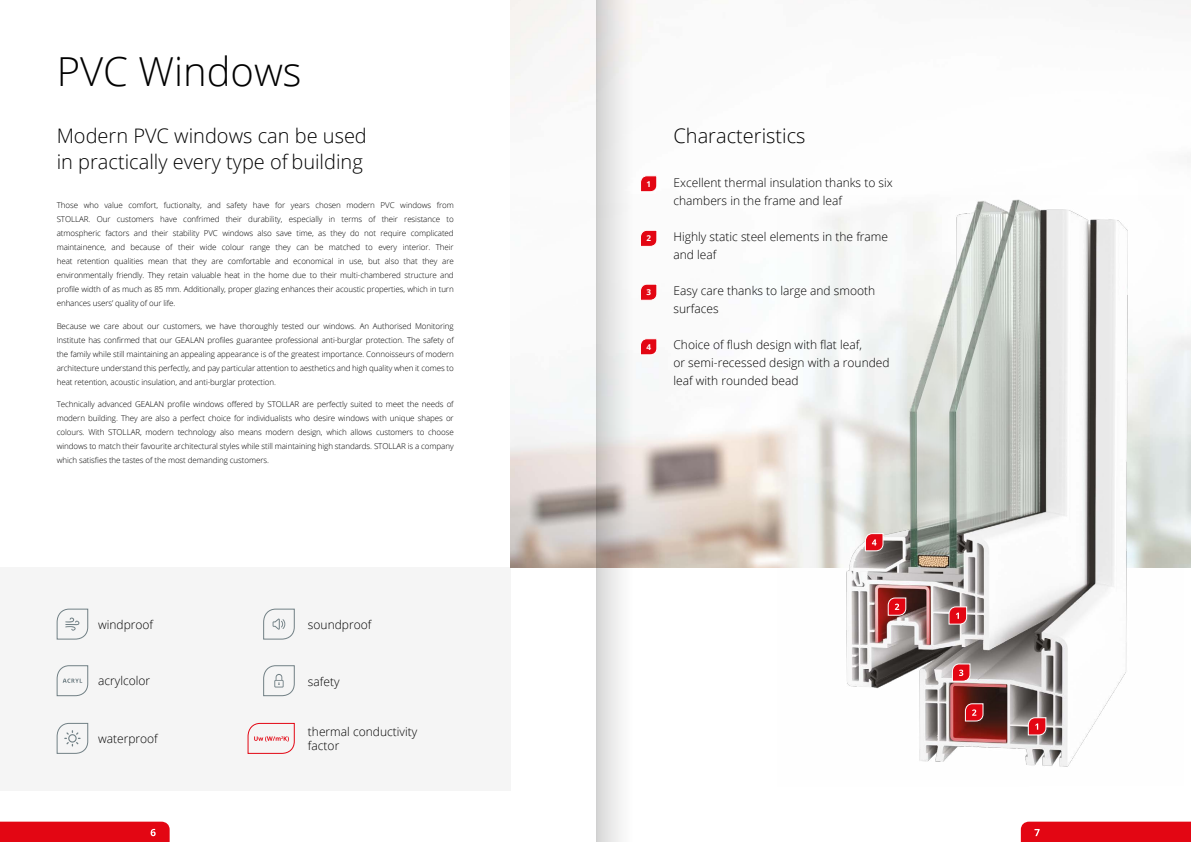
<style>
.page{position:relative;width:1191px;height:842px;background:#fff}
.page>*{position:absolute;margin:0;border:0;box-sizing:border-box;transform-origin:0 0}
.t1{font:300 40px "Open Sans";color:#000}
.t2{font:300 20px/26px "Open Sans";color:#000}
.t3{font:300 12px/18px "Open Sans";color:#000}
.t4{font:700 8.1px "Open Sans";color:#fff}
.t5{font:300 8px/14px "Open Sans";letter-spacing:-.01em;color:#000;text-align:justify}
.t6{font:700 8px "Open Sans";color:#fff}
</style>
<div class="page">
<div style="left:0;top:567px;width:510px;height:224px;background:#f5f5f5"></div>
<img style="left:776px;top:195px;width:408px;height:572px">
<svg style="left:948px;top:606px;width:19px;height:19px"></svg>
<svg style="left:1027px;top:717px;width:19px;height:19px"></svg>
<svg style="left:864px;top:533px;width:20px;height:19px"></svg>
<svg style="left:887px;top:597px;width:19px;height:19px"></svg>
<svg style="left:964px;top:703px;width:20px;height:19px"></svg>
<svg style="left:951px;top:663px;width:20px;height:19px"></svg>
<svg style="left:263px;top:608px;width:32px;height:32px"></svg>
<svg style="left:56px;top:608px;width:33px;height:32px"></svg>
<svg style="left:56px;top:665px;width:33px;height:31px"></svg>
<svg style="left:56px;top:722px;width:33px;height:32px"></svg>
<svg style="left:263px;top:665px;width:32px;height:31px"></svg>
<div style="left:0;top:822px;width:170px;height:20px;background:#e30613"></div>
<div style="left:1020px;top:822px;width:171px;height:20px;background:#e30613"></div>
<svg style="left:643px;top:175px;width:14px;height:18px"></svg>
<svg style="left:643px;top:229px;width:14px;height:18px"></svg>
<svg style="left:643px;top:283px;width:14px;height:18px"></svg>
<svg style="left:643px;top:338px;width:14px;height:18px"></svg>
<svg style="left:247px;top:723px;width:48px;height:31px"></svg>
<svg style="left:596px;top:0;width:47px;height:842px"></svg>
<h1 class="t1" style="left:57px;top:44px;width:246px">PVC Windows</h1>
<h2 class="t2" style="left:57px;top:122px;width:312px">Modern PVC windows can be used in practically every type of building</h2>
<p class="t5" style="left:57px;top:198px;width:398px">Those who value comfort, fuctionalty, and safety have for years chosen modern PVC windows from STOLLAR. Our customers have confrimed their durability, especially in terms of their resistance to atmospheric factors and their stability PVC windows also save time, as they do not require complicated maintainence, and because of their wide colour range they can be matched to every interior. Their heat retention qualities mean that they are comfortable and economical in use, but also that they are environmentally friendly. They retain valuable heat in the home due to their multi-chambered structure and profile width of as much as 85 mm. Additionally, proper glazing enhances their acoustic properties, which in turn enhances users’ quality of our life.</p>
<p class="t5" style="left:57px;top:319px;width:398px">Because we care about our customers, we have thoroughly tested our windows. An Authorised Monitoring Institute has confirmed that our GEALAN profiles guarantee professional anti-burglar protection. The safety of the family while still maintaining an appealing appearance is of the greatest importance. Connoisseurs of modern architecture understand this perfectly, and pay particular attention to aesthetics and high quality when it comes to heat retention, acoustic insulation, and anti-burglar protection.</p>
<p class="t5" style="left:57px;top:397px;width:398px">Technically advanced GEALAN profile windows offered by STOLLAR are perfectly suited to meet the needs of modern building. They are also a perfect choice for individualists who desire windows with unique shapes or colours. With STOLLAR, modern technology also means modern design, which allows customers to choose windows to match their favourite architectural styles while still maintaining high standards. STOLLAR is a company which satisfies the tastes of the most demanding customers.</p>
<h3 class="t3" style="left:98px;top:615px;width:57px">windproof</h3>
<h3 class="t3" style="left:98px;top:672px;width:54px">acrylcolor</h3>
<h3 class="t3" style="left:98px;top:729px;width:61px">waterproof</h3>
<h3 class="t3" style="left:308px;top:615px;width:65px">soundproof</h3>
<h3 class="t3" style="left:308px;top:672px;width:33px">safety</h3>
<h3 class="t3" style="left:308px;top:724px;width:111px;line-height:14.4px">thermal conductivity factor</h3>
<p class="t6" style="left:646px;top:178px;width:6px">1</p>
<p class="t4" style="left:646px;top:233px;width:6px">2</p>
<p class="t4" style="left:646px;top:287px;width:6px">3</p>
<p class="t4" style="left:646px;top:341px;width:6px">4</p>
<h2 class="t2" style="left:673px;top:122px;width:134px">Characteristics</h2>
<h3 class="t3" style="left:673px;top:174px;width:221px">Excellent thermal insulation thanks to six chambers in the frame and leaf</h3>
<h3 class="t3" style="left:673px;top:228px;width:216px">Highly static steel elements in the frame and leaf</h3>
<h3 class="t3" style="left:673px;top:282px;width:203px">Easy care thanks to large and smooth surfaces</h3>
<h3 class="t3" style="left:673px;top:336px;width:218px">Choice of flush design with flat leaf,<br>or semi-recessed design with a rounded leaf with rounded bead</h3>
</div>
